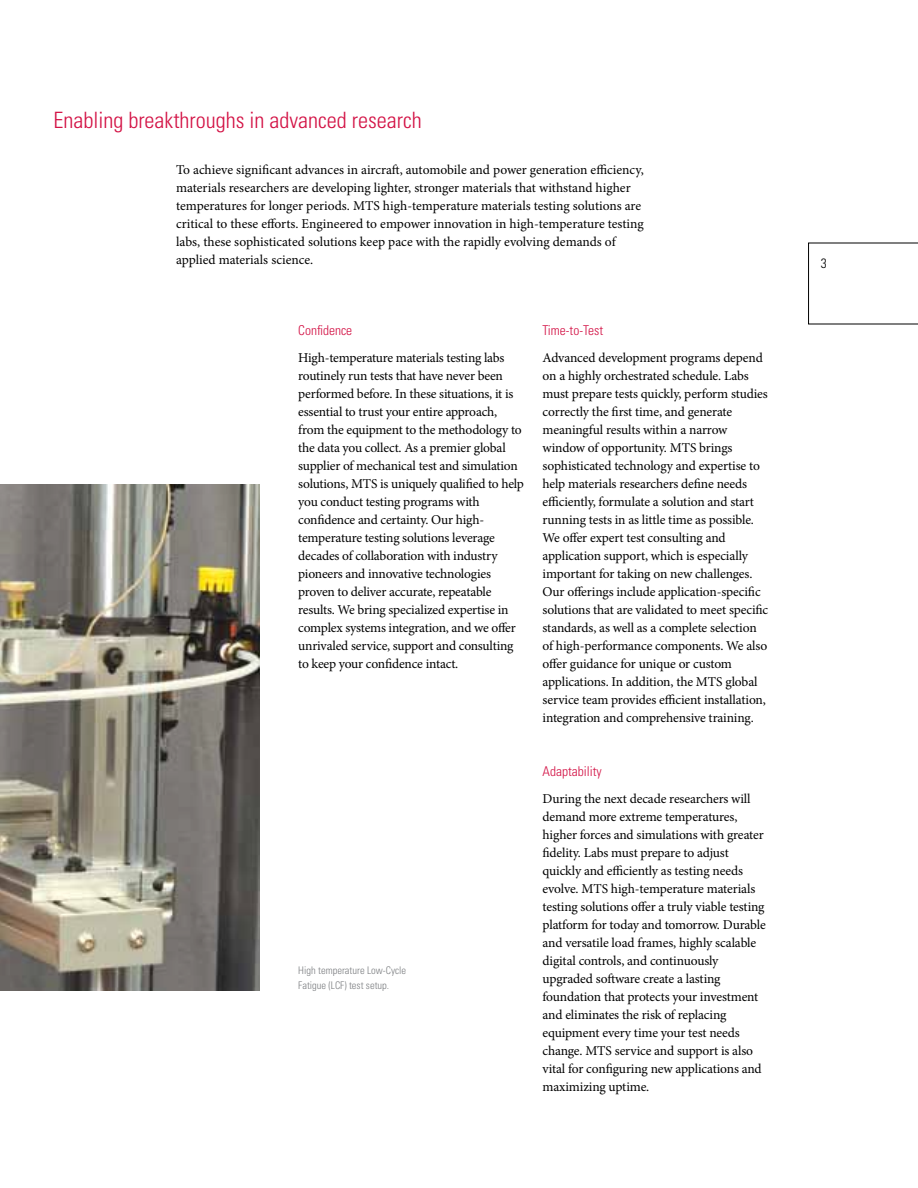
<style>
.page{position:relative;width:918px;height:1188px;background:#fff}
.page>*{position:absolute;margin:0;border:0;box-sizing:border-box;transform-origin:0 0}
.t1{font:300 condensed 22.5px "Univers";color:#d31245}
.t2{font:13.5px/18px "Minion Pro";letter-spacing:-.01em;color:#000}
.t3{font:300 condensed 13.5px "Univers";color:#d31245}
.t4{font:300 condensed 13.5px "Univers";color:#000}
.t5{font:300 condensed 10.5px/15px "Univers";color:#7e8083}
</style>
<div class="page">
<svg style="left:808px;top:243px;width:110px;height:81px"></svg>
<img style="left:0;top:485px;width:260px;height:505px">
<h1 class="t1" style="left:53px;top:106px;width:370px">Enabling breakthroughs in advanced research</h1>
<p class="t2" style="left:176px;top:161px;width:469px">To achieve significant advances in aircraft, automobile and power generation efficiency, materials researchers are developing lighter, stronger materials that withstand higher temperatures for longer periods. MTS high-temperature materials testing solutions are critical to these efforts. Engineered to empower innovation in high-temperature testing labs, these sophisticated solutions keep pace with the rapidly evolving demands of applied materials science.</p>
<p class="t3" style="left:298px;top:322px;width:55px">Confidence</p>
<p class="t2" style="left:298px;top:349px;width:227px">High-temperature materials testing labs routinely run tests that have never been performed before. In these situations, it is essential to trust your entire approach, from the equipment to the methodology to the data you collect. As a premier global supplier of mechanical test and simulation solutions, MTS is uniquely qualified to help you conduct testing programs with confidence and certainty. Our high&shy;temperature testing solutions leverage decades of collaboration with industry pioneers and innovative technologies proven to deliver accurate, repeatable results. We bring specialized expertise in complex systems integration, and we offer unrivaled service, support and consulting to keep your confidence intact.</p>
<p class="t5" style="left:298px;top:963px;width:109px">High temperature Low-Cycle<br>Fatigue (LCF) test setup.</p>
<p class="t3" style="left:543px;top:322px;width:62px">Time-to-Test</p>
<p class="t2" style="left:543px;top:349px;width:227px">Advanced development programs depend on a highly orchestrated schedule. Labs must prepare tests quickly, perform studies correctly the first time, and generate meaningful results within a narrow window of opportunity. MTS brings sophisticated technology and expertise to help materials researchers define needs efficiently, formulate a solution and start running tests in as little time as possible.<br>We offer expert test consulting and application support, which is especially important for taking on new challenges.<br>Our offerings include application-specific solutions that are validated to meet specific standards, as well as a complete selection of high-performance components. We also offer guidance for unique or custom applications. In addition, the MTS global service team provides efficient installation, integration and comprehensive training.</p>
<p class="t3" style="left:543px;top:763px;width:61px">Adaptability</p>
<p class="t2" style="left:543px;top:789px;width:225px">During the next decade researchers will demand more extreme temperatures, higher forces and simulations with greater fidelity. Labs must prepare to adjust quickly and efficiently as testing needs evolve. MTS high-temperature materials testing solutions offer a truly viable testing platform for today and tomorrow. Durable and versatile load frames, highly scalable digital controls, and continuously upgraded software create a lasting foundation that protects your investment and eliminates the risk of replacing equipment every time your test needs change. MTS service and support is also vital for configuring new applications and maximizing uptime.</p>
<p class="t4" style="left:821px;top:255px;width:7px">3</p>
</div>
